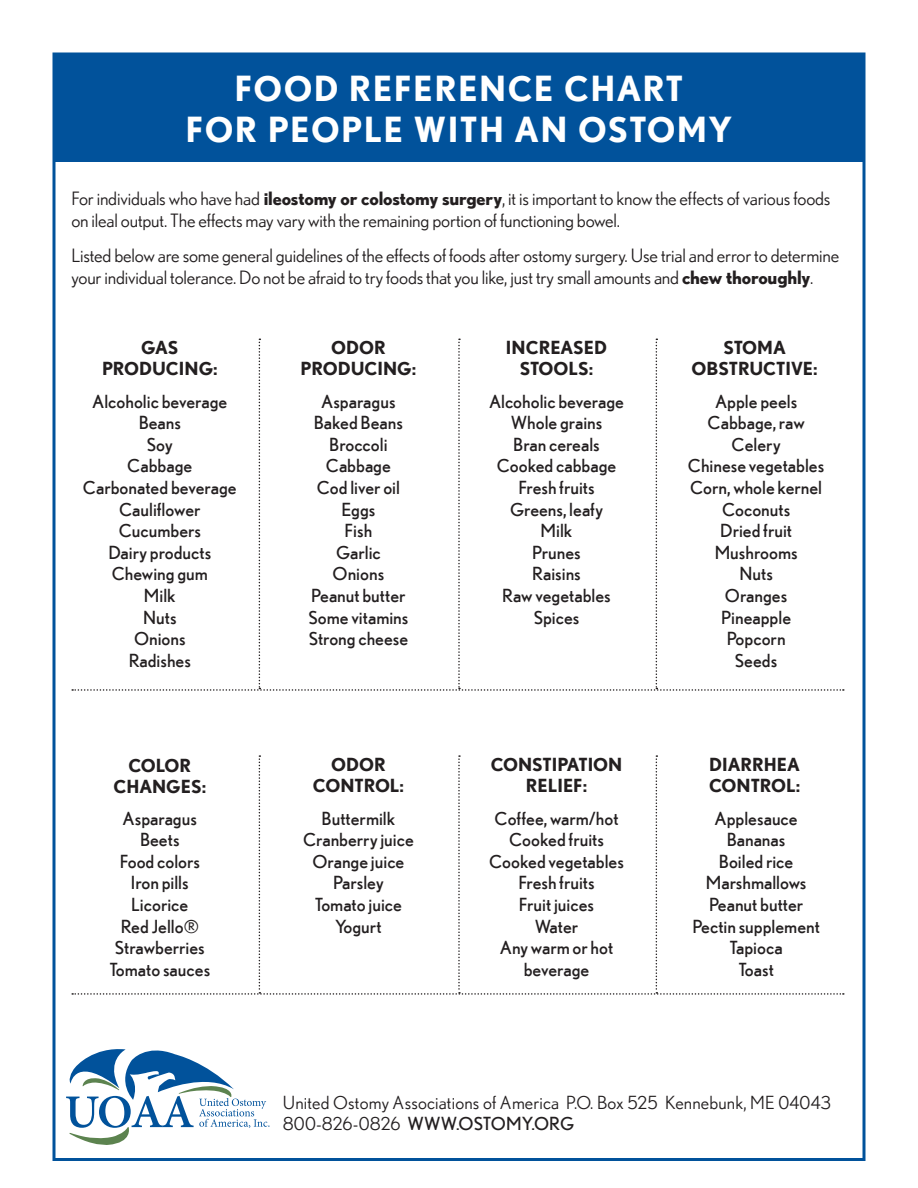
<style>
.page{position:relative;width:918px;height:1188px;background:#fff}
.page>*{position:absolute;margin:0;border:0;box-sizing:border-box;transform-origin:0 0}
.t1{font:700 34.5px "Nobel";letter-spacing:.04em;color:#fff}
.t2{font:18.3px/21.9px "Nobel";letter-spacing:-.01em;color:#231f20}
.t3{font:18px/21.6px "Nobel";color:#231f20;text-align:center}
.t4{font:700 18px "Nobel";color:#231f20}
.t5{font:18px/21.6px "Nobel";letter-spacing:.01em;color:#231f20}
.s1{font-weight:700}
.s2{font-style:inherit}
</style>
<div class="page">
<svg style="left:66px;top:1049px;width:204px;height:96px"></svg>
<div style="left:54px;top:54px;width:810px;height:108px;background:#01529b"></div>
<svg style="left:72px;top:339px;width:772px;height:352px"></svg>
<svg style="left:72px;top:755px;width:772px;height:240px"></svg>
<p class="t1" style="left:235px;top:68px;width:450px">FOOD REFERENCE CHART</p>
<p class="t1" style="left:186px;top:109px;width:548px">FOR PEOPLE WITH AN OSTOMY</p>
<p class="t2" style="left:71px;top:187px;width:761px">For individuals who have had <span class="s1">ileostomy or colostomy surgery</span>, it is important to know the effects of various foods on ileal output. The effects may vary with the remaining portion of functioning bowel.</p>
<p class="t2" style="left:71px;top:244px;width:769px">Listed below are some general guidelines of the effects of foods after ostomy surgery. Use trial and error to determine your individual tolerance. Do not be afraid to try foods that you like, just try small amounts and <span class="s1">chew thoroughly</span>.</p>
<p class="t4" style="left:141px;top:336px;width:39px">GAS</p>
<p class="t4" style="left:102px;top:358px;width:117px">PRODUCING:</p>
<p class="t3" style="left:92px;top:390px;width:137px">Alcoholic beverage</p>
<p class="t3" style="left:139px;top:412px;width:44px">Beans</p>
<p class="t3" style="left:147px;top:433px;width:27px">Soy</p>
<p class="t3" style="left:127px;top:455px;width:67px">Cabbage</p>
<p class="t3" style="left:83px;top:477px;width:155px">Carbonated beverage</p>
<p class="t3" style="left:119px;top:498px;width:83px">Cauliflower</p>
<p class="t3" style="left:119px;top:520px;width:84px">Cucumbers</p>
<p class="t3" style="left:108px;top:541px;width:104px">Dairy products</p>
<p class="t3" style="left:112px;top:563px;width:98px">Chewing gum</p>
<p class="t3" style="left:144px;top:585px;width:33px">Milk</p>
<p class="t3" style="left:143px;top:606px;width:35px">Nuts</p>
<p class="t3" style="left:134px;top:628px;width:53px">Onions</p>
<p class="t3" style="left:129px;top:649px;width:64px">Radishes</p>
<p class="t4" style="left:128px;top:754px;width:64px">COLOR</p>
<p class="t4" style="left:113px;top:776px;width:94px">CHANGES:</p>
<p class="t3" style="left:123px;top:807px;width:76px">Asparagus</p>
<p class="t3" style="left:140px;top:829px;width:41px">Beets</p>
<p class="t3" style="left:120px;top:850px;width:82px">Food colors</p>
<p class="t3" style="left:131px;top:872px;width:59px">Iron pills</p>
<p class="t3" style="left:131px;top:893px;width:59px">Licorice</p>
<p class="t3" style="left:121px;top:915px;width:80px">Red Jello®</p>
<p class="t3" style="left:115px;top:937px;width:92px">Strawberries</p>
<p class="t3" style="left:109px;top:958px;width:102px">Tomato sauces</p>
<p class="t4" style="left:331px;top:336px;width:56px">ODOR</p>
<p class="t4" style="left:301px;top:358px;width:117px">PRODUCING:</p>
<p class="t3" style="left:321px;top:390px;width:76px">Asparagus</p>
<p class="t3" style="left:314px;top:412px;width:90px">Baked Beans</p>
<p class="t3" style="left:329px;top:433px;width:60px">Broccoli</p>
<p class="t3" style="left:326px;top:455px;width:67px">Cabbage</p>
<p class="t3" style="left:317px;top:477px;width:85px">Cod liver oil</p>
<p class="t3" style="left:341px;top:498px;width:36px">Eggs</p>
<p class="t3" style="left:345px;top:520px;width:29px">Fish</p>
<p class="t3" style="left:336px;top:541px;width:46px">Garlic</p>
<p class="t3" style="left:333px;top:563px;width:53px">Onions</p>
<p class="t3" style="left:311px;top:585px;width:96px">Peanut butter</p>
<p class="t3" style="left:309px;top:606px;width:101px">Some vitamins</p>
<p class="t3" style="left:309px;top:628px;width:101px">Strong cheese</p>
<p class="t4" style="left:331px;top:753px;width:56px">ODOR</p>
<p class="t4" style="left:313px;top:775px;width:93px">CONTROL:</p>
<p class="t3" style="left:322px;top:807px;width:75px">Buttermilk</p>
<p class="t3" style="left:303px;top:829px;width:112px">Cranberry juice</p>
<p class="t3" style="left:312px;top:850px;width:94px">Orange juice</p>
<p class="t3" style="left:333px;top:872px;width:52px">Parsley</p>
<p class="t3" style="left:315px;top:893px;width:89px">Tomato juice</p>
<p class="t3" style="left:335px;top:915px;width:48px">Yogurt</p>
<p class="t4" style="left:506px;top:336px;width:103px">INCREASED</p>
<p class="t4" style="left:520px;top:358px;width:75px">STOOLS:</p>
<p class="t3" style="left:489px;top:390px;width:137px">Alcoholic beverage</p>
<p class="t3" style="left:511px;top:412px;width:93px">Whole grains</p>
<p class="t3" style="left:513px;top:433px;width:88px">Bran cereals</p>
<p class="t3" style="left:497px;top:455px;width:121px">Cooked cabbage</p>
<p class="t3" style="left:518px;top:477px;width:78px">Fresh fruits</p>
<p class="t3" style="left:510px;top:498px;width:94px">Greens, leafy</p>
<p class="t3" style="left:541px;top:520px;width:33px">Milk</p>
<p class="t3" style="left:532px;top:541px;width:50px">Prunes</p>
<p class="t3" style="left:532px;top:563px;width:50px">Raisins</p>
<p class="t3" style="left:502px;top:585px;width:110px">Raw vegetables</p>
<p class="t3" style="left:534px;top:606px;width:47px">Spices</p>
<p class="t4" style="left:491px;top:753px;width:133px">CONSTIPATION</p>
<p class="t4" style="left:526px;top:775px;width:63px">RELIEF:</p>
<p class="t3" style="left:495px;top:807px;width:126px">Coffee, warm/hot</p>
<p class="t3" style="left:509px;top:829px;width:96px">Cooked fruits</p>
<p class="t3" style="left:489px;top:850px;width:136px">Cooked vegetables</p>
<p class="t3" style="left:518px;top:872px;width:78px">Fresh fruits</p>
<p class="t3" style="left:519px;top:893px;width:77px">Fruit juices</p>
<p class="t3" style="left:535px;top:915px;width:45px">Water</p>
<p class="t3" style="left:500px;top:937px;width:115px">Any warm or hot beverage</p>
<p class="t4" style="left:723px;top:336px;width:64px">STOMA</p>
<p class="t4" style="left:692px;top:358px;width:128px">OBSTRUCTIVE:</p>
<p class="t3" style="left:715px;top:390px;width:84px">Apple peels</p>
<p class="t3" style="left:708px;top:412px;width:99px">Cabbage, raw</p>
<p class="t3" style="left:732px;top:433px;width:51px">Celery</p>
<p class="t3" style="left:688px;top:455px;width:138px">Chinese vegetables</p>
<p class="t3" style="left:690px;top:477px;width:133px">Corn, whole kernel</p>
<p class="t3" style="left:722px;top:498px;width:70px">Coconuts</p>
<p class="t3" style="left:720px;top:520px;width:74px">Dried fruit</p>
<p class="t3" style="left:715px;top:541px;width:84px">Mushrooms</p>
<p class="t3" style="left:739px;top:563px;width:35px">Nuts</p>
<p class="t3" style="left:725px;top:585px;width:64px">Oranges</p>
<p class="t3" style="left:721px;top:606px;width:72px">Pineapple</p>
<p class="t3" style="left:727px;top:628px;width:60px">Popcorn</p>
<p class="t3" style="left:735px;top:649px;width:44px">Seeds</p>
<p class="t4" style="left:709px;top:753px;width:92px">DIARRHEA</p>
<p class="t4" style="left:709px;top:775px;width:93px">CONTROL:</p>
<p class="t3" style="left:715px;top:807px;width:85px">Applesauce</p>
<p class="t3" style="left:727px;top:829px;width:60px">Bananas</p>
<p class="t3" style="left:719px;top:850px;width:76px">Boiled rice</p>
<p class="t3" style="left:706px;top:872px;width:102px">Marshmallows</p>
<p class="t3" style="left:709px;top:893px;width:96px">Peanut butter</p>
<p class="t3" style="left:692px;top:915px;width:129px">Pectin supplement</p>
<p class="t3" style="left:730px;top:937px;width:55px">Tapioca</p>
<p class="t3" style="left:738px;top:958px;width:37px">Toast</p>
<p class="t5" style="left:283px;top:1091px;width:550px">United Ostomy Associations of America P.O. Box 525 Kennebunk, ME 04043<br>800-826-0826 <span class="s2">WWW.OSTOMY.ORG</span></p>
</div>
